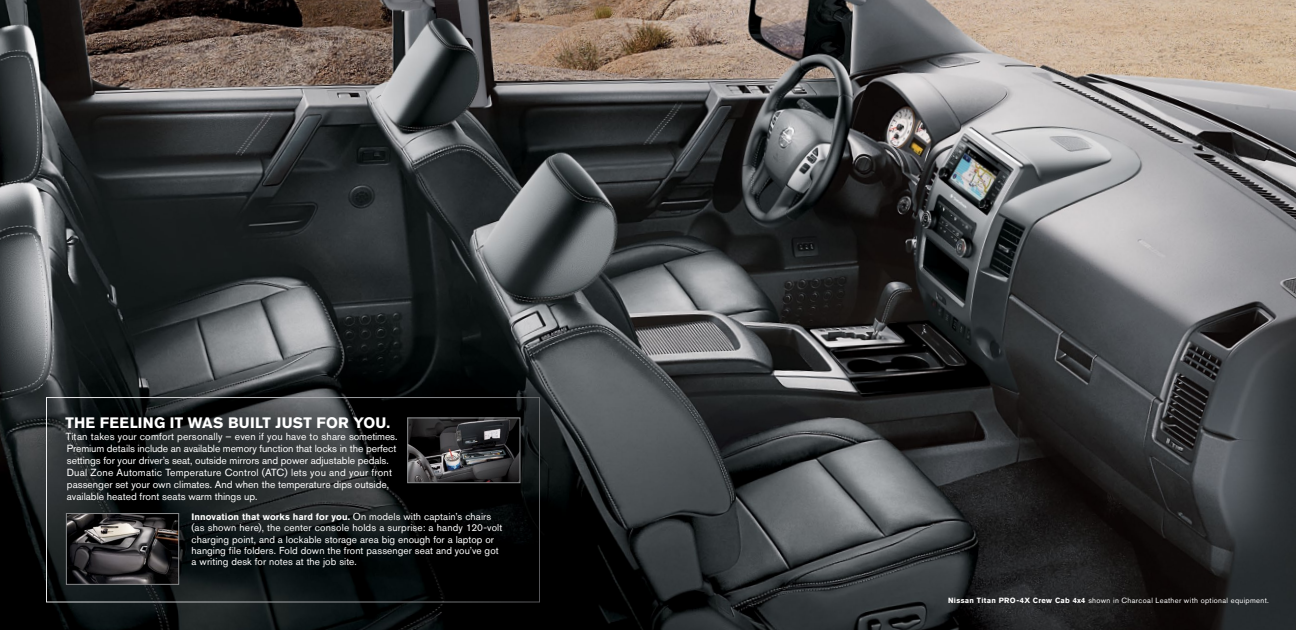
<style>
.page{position:relative;width:1296px;height:630px;background:#fff}
.page>*{position:absolute;margin:0;border:0;box-sizing:border-box;transform-origin:0 0}
.Sub-Headline_1{font:700 15px "Akzidenz Grotesk Pro";letter-spacing:.02em;color:#fff}
.Sub-Headline_1-2{font:10.2px/12px "Akzidenz Grotesk Pro";color:#fff}
.Caption_Copy_Nested{font:10px/11.2px "Akzidenz Grotesk Pro";letter-spacing:.01em;color:#fff}
.Caption_Copy_Nested-2{font:700 9.2px "Akzidenz Grotesk Pro";letter-spacing:.005em;color:#fff}
._7_5_12_Cutlines_Nes{font:7.5px "Akzidenz Grotesk Pro";letter-spacing:.045em;color:#fff}
.s1{font-weight:400;font-size:10px}
.s2{font-weight:700}
</style>
<div class="page">
<img style="left:0;top:0;width:1296px;height:630px">
<img style="left:68px;top:515px;width:109px;height:68px">
<div style="left:66px;top:513px;width:113px;height:72px;border:1px solid #8a8c8e"></div>
<img style="left:409px;top:420px;width:109px;height:61px">
<div style="left:407px;top:418px;width:113px;height:65px;border:1px solid #8a8c8e"></div>
<p class="Sub-Headline_1" style="left:65px;top:413px;width:326px">THE FEELING IT WAS BUILT JUST FOR YOU.</p>
<p class="Sub-Headline_1-2" style="left:66px;top:431px;width:333px">Titan takes your comfort personally – even if you have to share sometimes.<br>Premium details include an available memory function that locks in the perfect settings for your driver’s seat, outside mirrors and power adjustable pedals.<br>Dual Zone Automatic Temperature Control (ATC) lets you and your front passenger set your own climates. And when the temperature dips outside, available heated front seats warm things up.</p>
<p class="Caption_Copy_Nested-2" style="left:192px;top:511px;width:301px">Innovation that works hard for you. <span class="s1">On models with captain’s chairs</span></p>
<p class="Caption_Copy_Nested" style="left:192px;top:522px;width:312px">(as shown here), the center console holds a surprise: a handy 120-volt charging point, and a lockable storage area big enough for a laptop or hanging file folders. Fold down the front passenger seat and you’ve got a writing desk for notes at the job site.</p>
<p class="_7_5_12_Cutlines_Nes" style="left:948px;top:596px;width:322px"><span class="s2">Nissan Titan PRO-4X Crew Cab 4x4</span> shown in Charcoal Leather with optional equipment.</p>
</div>
